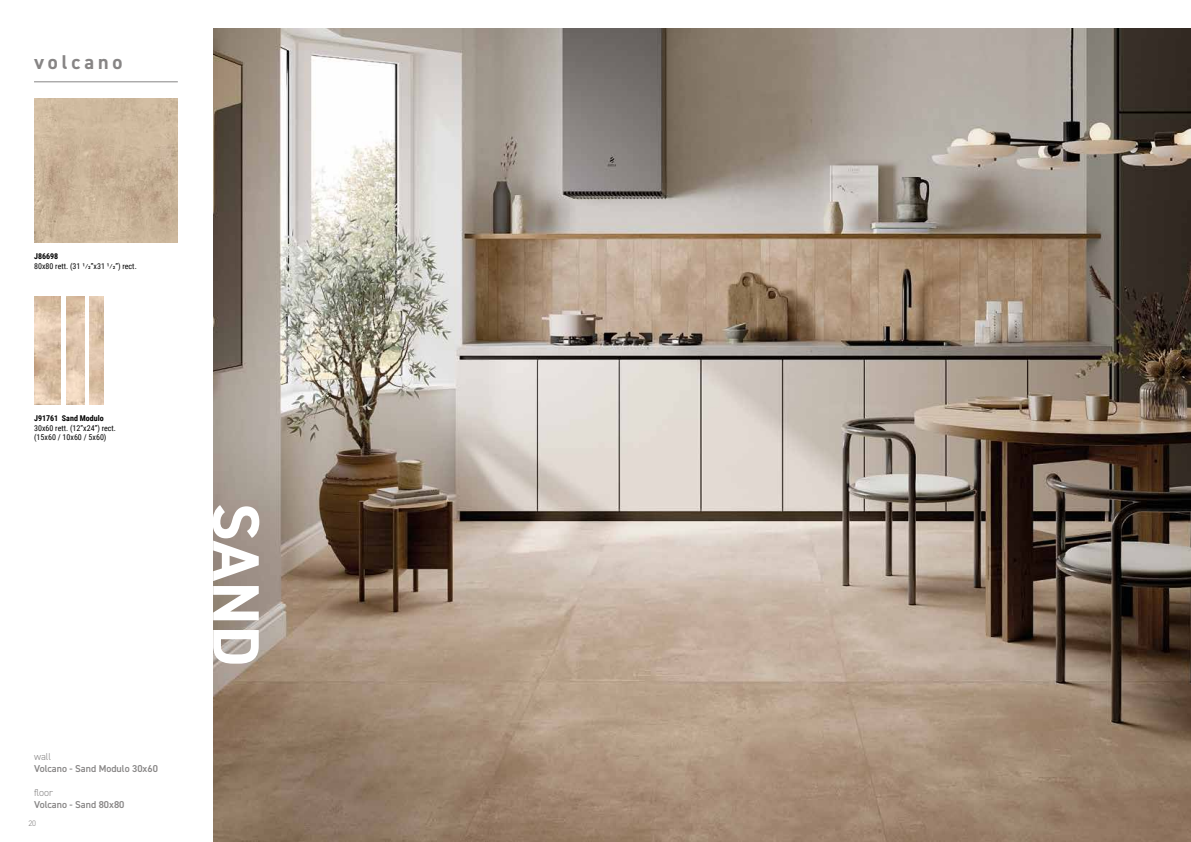
<style>
.page{position:relative;width:1191px;height:842px;background:#fff}
.page>*{position:absolute;margin:0;border:0;box-sizing:border-box;transform-origin:0 0}
.t1{font:700 66px "DIN2014";color:#fff}
.t2{font:700 20px "DIN2014";letter-spacing:.2em;color:#878585}
.t3{font:600 10px "DIN2014";color:#878585}
.t4{font:300 10px "DIN2014";color:#878585}
.t5{font:8px/9.6px "Roboto Condensed";color:#000}
.t6{font:700 8px "Roboto Condensed";color:#000}
.t7{font:300 8px "DIN2014";color:#878585}
</style>
<div class="page">
<img style="left:214px;top:28px;width:977px;height:814px">
<hr style="left:34px;top:81px;width:144px;height:1px;background:#878585">
<img style="left:34px;top:99px;width:144px;height:143px">
<img style="left:90px;top:297px;width:13px;height:107px">
<img style="left:66px;top:297px;width:18px;height:107px">
<img style="left:34px;top:297px;width:27px;height:107px">
<h2 class="t2" style="left:34px;top:49px;width:90px">volcano</h2>
<p class="t6" style="left:34px;top:251px;width:26px">J86698</p>
<p class="t5" style="left:34px;top:261px;width:104px">80x80 rett. (31 1/2”x31 1/2”) rect.</p>
<p class="t6" style="left:34px;top:412px;width:71px">J91761 Sand Modulo</p>
<p class="t5" style="left:34px;top:423px;width:83px">30x60 rett. (12”x24”) rect. (15x60 / 10x60 / 5x60)</p>
<p class="t4" style="left:34px;top:750px;width:19px">wall</p>
<p class="t3" style="left:34px;top:762px;width:125px">Volcano - Sand Modulo 30x60</p>
<p class="t4" style="left:34px;top:786px;width:20px">floor</p>
<p class="t3" style="left:34px;top:798px;width:92px">Volcano - Sand 80x80</p>
<p class="t7" style="left:28px;top:818px;width:9px">20</p>
<h1 class="t1" style="left:280px;top:503px;width:165px;rotate:90deg">SAND</h1>
</div>
